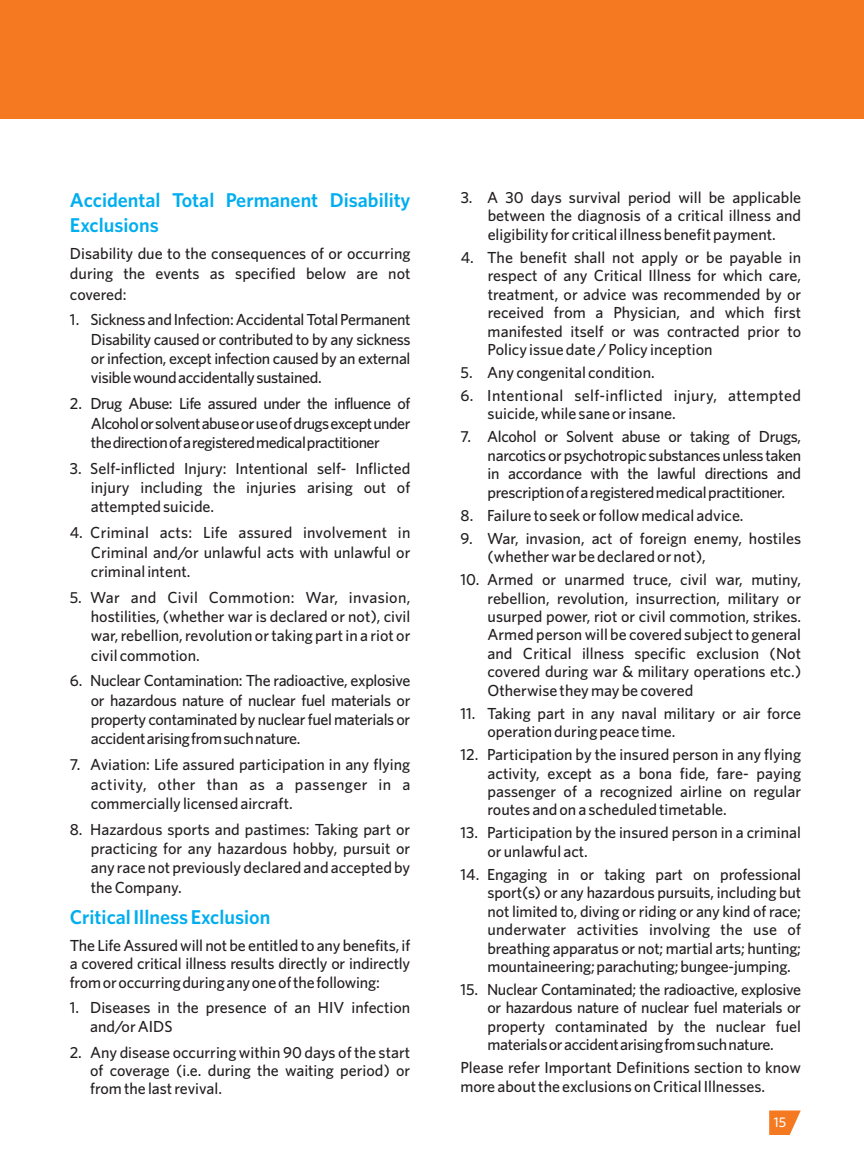
<style>
.page{position:relative;width:864px;height:1152px;background:#fff}
.page>*{position:absolute;margin:0;border:0;box-sizing:border-box;transform-origin:0 0}
.t1{font:600 20px/25.4px "Whitney";color:#00aeef}
.t2{font:500 16px/18.4px "Whitney";color:#231f20;text-align:justify}
.t3{font:500 16px/18.4px "Whitney";letter-spacing:.025em;color:#231f20}
.t4{font:500 14px "Whitney";color:#fff}
</style>
<div class="page">
<div style="left:0;top:0;width:864px;height:119px;background:#f47920"></div>
<svg style="left:769px;top:1111px;width:32px;height:24px"></svg>
<p class="t1" style="left:70px;top:189px;width:342px">Accidental Total Permanent Disability<br>Exclusions</p>
<p class="t2" style="left:70px;top:245px;width:342px;line-height:20.2px">Disability due to the consequences of or occurring during the events as specified below are not covered:</p>
<p class="t2" style="left:91px;top:311px;width:321px;line-height:19.4px;text-indent:-21px">1. SicknessandInfection:AccidentalTotalPermanent Disability caused or contributed to by any sickness or infection, except infection caused by an external visiblewoundaccidentallysustained.</p>
<p class="t2" style="left:91px;top:395px;width:321px;line-height:19.4px;text-indent:-21px">2. Drug Abuse: Life assured under the influence of Alcoholorsolventabuseoruseofdrugsexceptunder thedirectionofaregisteredmedicalpractitioner</p>
<p class="t2" style="left:91px;top:460px;width:321px;line-height:19.4px;text-indent:-21px">3. Self-inflicted Injury: Intentional self- Inflicted injury including the injuries arising out of attempted suicide.</p>
<p class="t2" style="left:91px;top:524px;width:321px;line-height:19.4px;text-indent:-21px">4. Criminal acts: Life assured involvement in Criminal and/or unlawful acts with unlawful or criminal intent.</p>
<p class="t2" style="left:91px;top:589px;width:321px;line-height:19.4px;text-indent:-21px">5. War and Civil Commotion: War, invasion, hostilities, (whether war is declared or not), civil war, rebellion, revolution or taking part in a riot or civil commotion.</p>
<p class="t2" style="left:91px;top:672px;width:321px;line-height:19.4px;text-indent:-21px">6. Nuclear Contamination: The radioactive, explosive or hazardous nature of nuclear fuel materials or property contaminated by nuclear fuel materials or accidentarisingfromsuchnature.</p>
<p class="t2" style="left:91px;top:756px;width:321px;line-height:19.4px;text-indent:-21px">7. Aviation: Life assured participation in any flying activity, other than as a passenger in a commercially licensed aircraft.</p>
<p class="t2" style="left:91px;top:821px;width:321px;line-height:19.4px;text-indent:-21px">8. Hazardous sports and pastimes: Taking part or practicing for any hazardous hobby, pursuit or any race not previously declared and accepted by the Company.</p>
<p class="t1" style="left:70px;top:906px;width:202px">Critical Illness Exclusion</p>
<p class="t2" style="left:70px;top:937px;width:342px">The Life Assured will not be entitled to any benefits, if a covered critical illness results directly or indirectly fromoroccurringduringanyoneofthefollowing:</p>
<p class="t2" style="left:90px;top:1000px;width:322px;text-indent:-20px">1. Diseases in the presence of an HIV infection and/or AIDS</p>
<p class="t2" style="left:90px;top:1044px;width:322px;text-indent:-20px">2. Any disease occurring within 90 days of the start of coverage (i.e. during the waiting period) or from the last revival.</p>
<p class="t2" style="left:488px;top:190px;width:315px;text-indent:-27px">3. A 30 days survival period will be applicable between the diagnosis of a critical illness and eligibility for critical illness benefit payment.</p>
<p class="t2" style="left:488px;top:249px;width:315px;text-indent:-27px">4. The benefit shall not apply or be payable in respect of any Critical Illness for which care, treatment, or advice was recommended by or received from a Physician, and which first manifested itself or was contracted prior to Policy issue date / Policy inception</p>
<p class="t2" style="left:461px;top:365px;width:196px">5. Any congenital condition.</p>
<p class="t3" style="left:488px;top:388px;width:315px;text-indent:-27px">6. Intentional self-inflicted injury, attempted suicide, while sane or insane.</p>
<p class="t2" style="left:488px;top:429px;width:315px;text-indent:-27px">7. Alcohol or Solvent abuse or taking of Drugs, narcoticsorpsychotropic substancesunless taken in accordance with the lawful directions and prescriptionofaregisteredmedicalpractitioner.</p>
<p class="t2" style="left:461px;top:507px;width:285px">8. Failure to seek or follow medical advice.</p>
<p class="t2" style="left:488px;top:530px;width:315px;text-indent:-27px">9. War, invasion, act of foreign enemy, hostiles (whether war be declared or not),</p>
<p class="t2" style="left:488px;top:572px;width:315px;text-indent:-27px">10. Armed or unarmed truce, civil war, mutiny, rebellion, revolution, insurrection, military or usurped power, riot or civil commotion, strikes.<br>Armed person will be covered subject to general and Critical illness specific exclusion (Not covered during war &amp; military operations etc.)<br>Otherwise they may be covered</p>
<p class="t2" style="left:488px;top:705px;width:315px;text-indent:-27px">11. Taking part in any naval military or air force operation during peace time.</p>
<p class="t2" style="left:488px;top:747px;width:315px;text-indent:-27px">12. Participation by the insured person in any flying activity, except as a bona fide, fare- paying passenger of a recognized airline on regular routes and on a scheduled timetable.</p>
<p class="t2" style="left:488px;top:825px;width:315px;text-indent:-27px">13. Participation by the insured person in a criminal or unlawful act.</p>
<p class="t2" style="left:487px;top:866px;width:315px;text-indent:-27px">14. Engaging in or taking part on professional sport(s) or any hazardous pursuits, including but not limited to, diving or riding or any kind of race; underwater activities involving the use of breathing apparatus or not; martial arts; hunting; mountaineering;parachuting;bungee-jumping.</p>
<p class="t2" style="left:487px;top:981px;width:315px;text-indent:-27px">15. Nuclear Contaminated; the radioactive, explosive or hazardous nature of nuclear fuel materials or property contaminated by the nuclear fuel materialsoraccidentarisingfromsuchnature.</p>
<p class="t2" style="left:460px;top:1060px;width:342px">Please refer Important Definitions section to know more about the exclusions on Critical Illnesses.</p>
<p class="t4" style="left:774px;top:1117px;width:14px">15</p>
</div>
